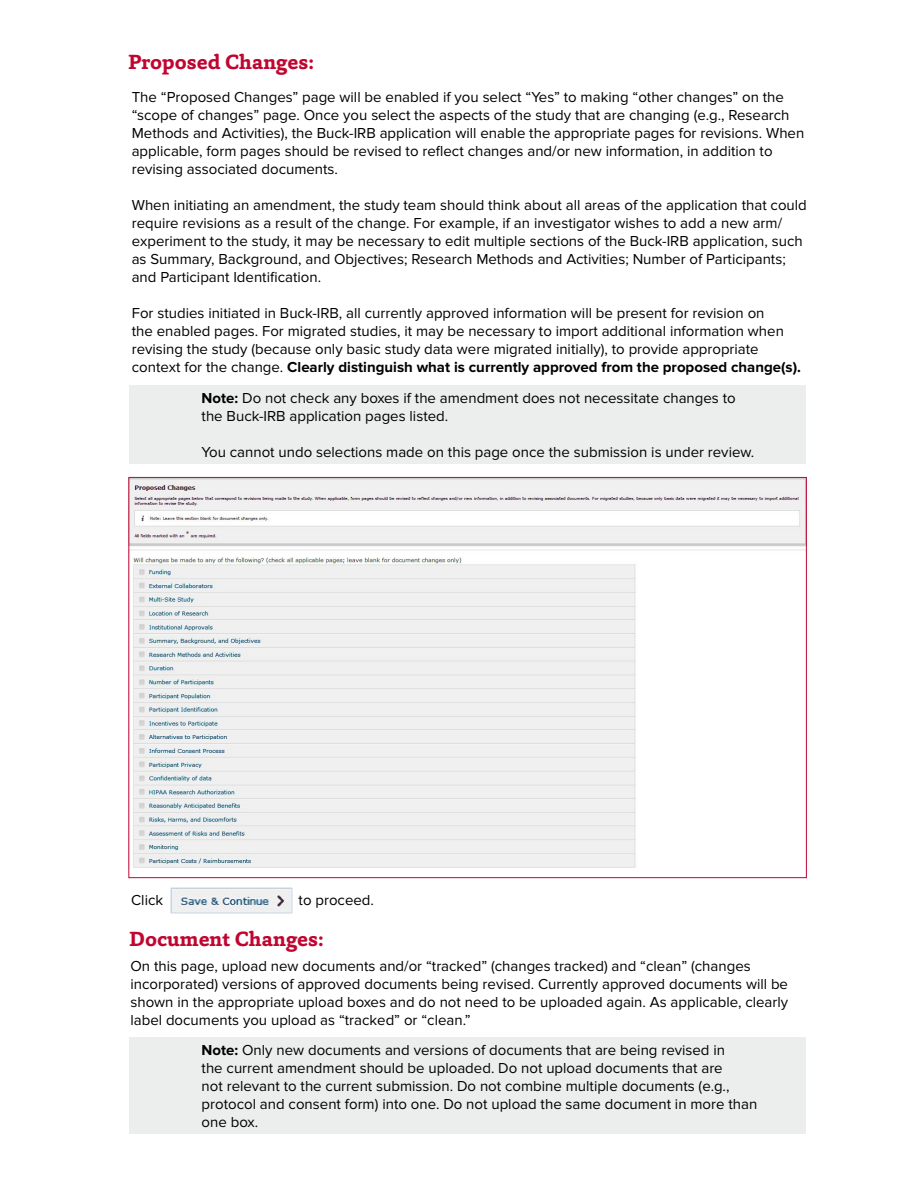
<style>
.page{position:relative;width:918px;height:1188px;background:#fff}
.page>*{position:absolute;margin:0;border:0;box-sizing:border-box;transform-origin:0 0}
.Section_Header{font:700 21px "Capita";color:#c00630}
.Body_Copy{font:15px/18px "Proxima Nova";color:#000}
.Note_Copy{font:15px/18px "Proxima Nova";color:#000}
.s1{font-weight:700}
</style>
<div class="page">
<img style="left:130px;top:479px;width:675px;height:389px">
<img style="left:171px;top:887px;width:121px;height:27px">
<div style="left:130px;top:1037px;width:676px;height:97px;background:#eceeee"></div>
<div style="left:130px;top:385px;width:676px;height:79px;background:#eceeee"></div>
<p class="Section_Header" style="left:129px;top:48px;width:187px">Proposed Changes:</p>
<p class="Body_Copy" style="left:132px;top:88px;width:674px">The “Proposed Changes” page will be enabled if you select “Yes” to making “other changes” on the “scope of changes” page. Once you select the aspects of the study that are changing (e.g., Research Methods and Activities), the Buck-IRB application will enable the appropriate pages for revisions. When applicable, form pages should be revised to reflect changes and/or new information, in addition to revising associated documents.</p>
<p class="Body_Copy" style="left:132px;top:196px;width:677px">When initiating an amendment, the study team should think about all areas of the application that could require revisions as a result of the change. For example, if an investigator wishes to add a new arm/ experiment to the study, it may be necessary to edit multiple sections of the Buck-IRB application, such as Summary, Background, and Objectives; Research Methods and Activities; Number of Participants; and Participant Identification.</p>
<p class="Body_Copy" style="left:132px;top:304px;width:671px">For studies initiated in Buck-IRB, all currently approved information will be present for revision on<br>the enabled pages. For migrated studies, it may be necessary to import additional information when revising the study (because only basic study data were migrated initially), to provide appropriate context for the change. <span class="s1">Clearly distinguish what is currently approved from the proposed change(s).</span></p>
<p class="Note_Copy" style="left:202px;top:389px;width:536px"><span class="s1">Note:</span> Do not check any boxes if the amendment does not necessitate changes to the Buck-IRB application pages listed.</p>
<p class="Note_Copy" style="left:202px;top:443px;width:554px">You cannot undo selections made on this page once the submission is under review.</p>
<p class="Body_Copy" style="left:131px;top:891px;width:34px">Click</p>
<p class="Body_Copy" style="left:299px;top:891px;width:77px">to proceed.</p>
<p class="Section_Header" style="left:130px;top:925px;width:195px">Document Changes:</p>
<p class="Body_Copy" style="left:130px;top:957px;width:659px">On this page, upload new documents and/or “tracked” (changes tracked) and “clean” (changes incorporated) versions of approved documents being revised. Currently approved documents will be shown in the appropriate upload boxes and do not need to be uploaded again. As applicable, clearly label documents you upload as “tracked” or “clean.”</p>
<p class="Note_Copy" style="left:202px;top:1041px;width:557px"><span class="s1">Note:</span> Only new documents and versions of documents that are being revised in<br>the current amendment should be uploaded. Do not upload documents that are<br>not relevant to the current submission. Do not combine multiple documents (e.g., protocol and consent form) into one. Do not upload the same document in more than one box.</p>
</div>
